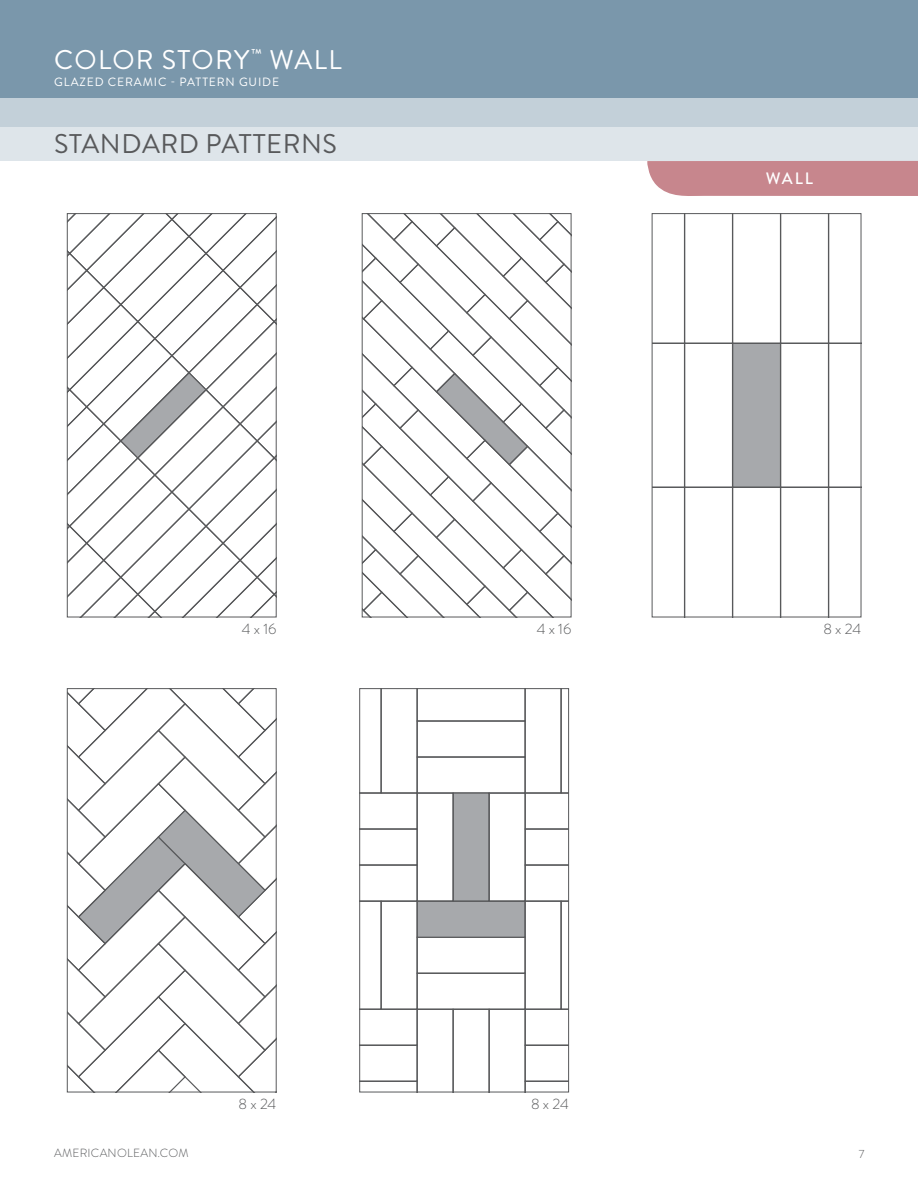
<style>
.page{position:relative;width:918px;height:1188px;background:#fff}
.page>*{position:absolute;margin:0;border:0;box-sizing:border-box;transform-origin:0 0}
.t1{font:27px "Brandon Grotesque";letter-spacing:.02em;color:#58595b}
.t2{font:27px "Brandon Grotesque";letter-spacing:.05em;color:#fff}
.t3{font:500 16.5px "Brandon Grotesque";color:#fff}
.t4{font:300 15px "Brandon Grotesque";letter-spacing:-.015em;color:#58595b}
.t5{font:12px "Brandon Grotesque";letter-spacing:.07em;color:#fff}
.t6{font:300 11.85px "Brandon Grotesque";letter-spacing:.02em;color:#58595b}
</style>
<div class="page">
<div style="left:0;top:0;width:918px;height:127px;background:#7a97ab"></div>
<div style="left:0;top:98px;width:918px;height:63px;background:#dee5ea"></div>
<div style="left:0;top:98px;width:918px;height:29px;background:#c3d0d9"></div>
<div style="left:647px;top:161px;width:271px;height:35px;background:#c7868d"></div>
<svg style="left:69px;top:215px;width:205px;height:400px"></svg>
<div style="left:67px;top:213px;width:209px;height:404px;border:1px solid #58595b"></div>
<svg style="left:364px;top:215px;width:205px;height:400px"></svg>
<div style="left:362px;top:213px;width:209px;height:404px;border:1px solid #58595b"></div>
<svg style="left:654px;top:215px;width:205px;height:400px"></svg>
<svg style="left:69px;top:690px;width:205px;height:400px"></svg>
<div style="left:67px;top:688px;width:209px;height:404px;border:1px solid #58595b"></div>
<svg style="left:362px;top:690px;width:205px;height:400px"></svg>
<div style="left:360px;top:688px;width:209px;height:404px;border:1px solid #58595b"></div>
<h1 class="t2" style="left:54px;top:41px;width:289px">COLOR STORY<sup>™</sup> WALL</h1>
<p class="t5" style="left:54px;top:73px;width:227px">GLAZED CERAMIC - PATTERN GUIDE</p>
<h1 class="t1" style="left:54px;top:125px;width:284px">STANDARD PATTERNS</h1>
<h2 class="t3" style="left:766px;top:167px;width:49px">WALL</h2>
<p class="t4" style="left:242px;top:619px;width:36px">4 x 16</p>
<p class="t4" style="left:537px;top:619px;width:36px">4 x 16</p>
<p class="t4" style="left:823px;top:619px;width:39px">8 x 24</p>
<p class="t4" style="left:239px;top:1094px;width:39px">8 x 24</p>
<p class="t4" style="left:531px;top:1094px;width:39px">8 x 24</p>
<p class="t6" style="left:54px;top:1145px;width:136px">AMERICANOLEAN.COM</p>
<p class="t6" style="left:859px;top:1146px;width:7px">7</p>
</div>
